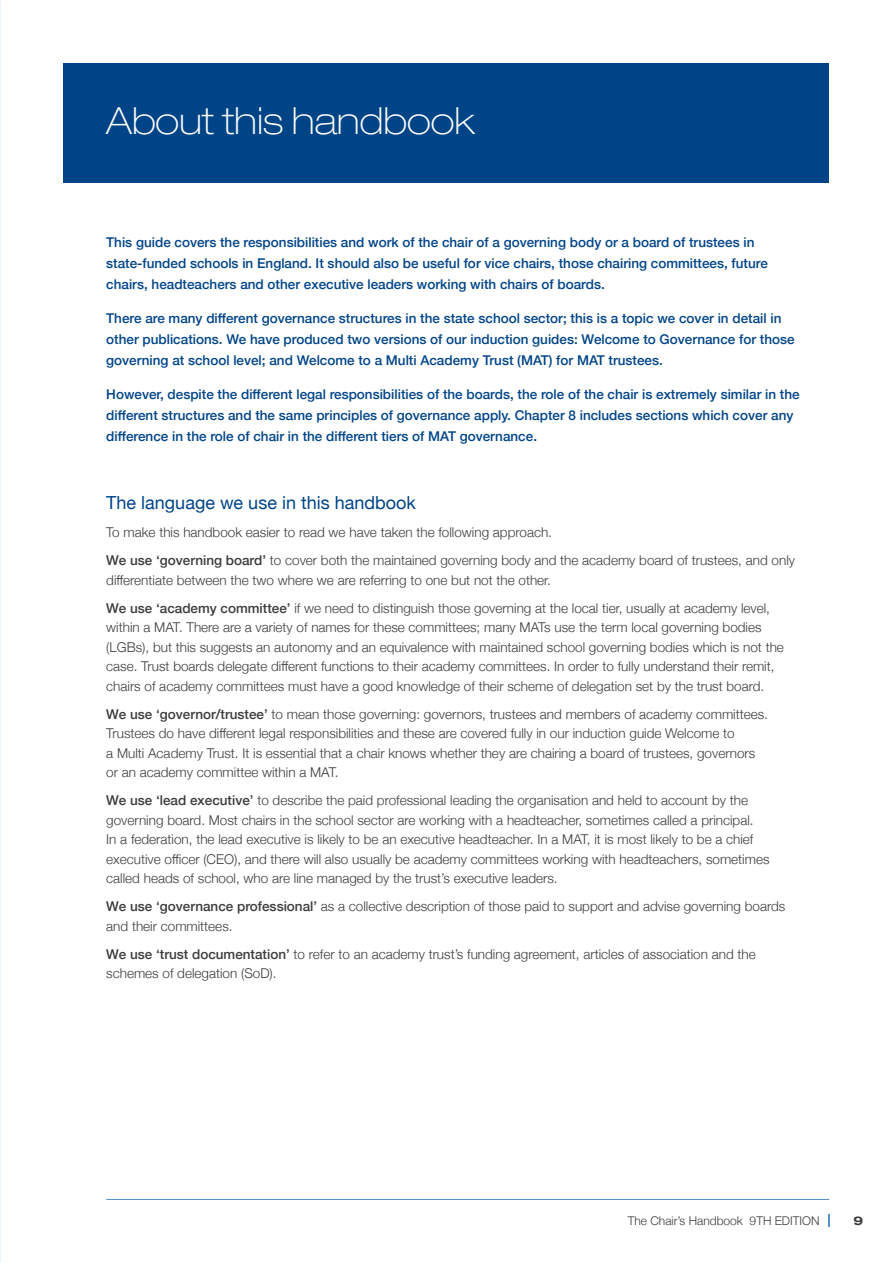
<style>
.page{position:relative;width:893px;height:1263px;background:#fff}
.page>*{position:absolute;margin:0;border:0;box-sizing:border-box;transform-origin:0 0}
._1__Large_Page_Heade{font:100 expanded 37.5px "Helvetica Neue";color:#fff}
.t1{font:18px "Helvetica Neue";color:#048}
.t2{font:300 13.5px/19.5px "Helvetica Neue";color:#3c3c3b}
._2__Intro_Para_Mediu{font:500 13.5px/21px "Helvetica Neue";color:#048}
.t3{font:300 12px "Helvetica Neue";color:#3c3c3b}
.t4{font:700 expanded 12px "Helvetica Neue";color:#3c3c3b}
.s1{font-weight:500}
</style>
<div class="page">
<hr style="left:106px;top:1199px;width:723px;height:1px;background:#5692ce">
<svg style="left:828px;top:1214px;width:1px;height:13px"></svg>
<div style="left:64px;top:64px;width:765px;height:119px;background:#048"></div>
<svg style="left:0;top:1067px;width:1px;height:81px"></svg>
<svg style="left:0;top:850px;width:1px;height:81px"></svg>
<p class="_1__Large_Page_Heade" style="left:106px;top:99px;width:370px">About this handbook</p>
<p class="_2__Intro_Para_Mediu" style="left:106px;top:231px;width:663px">This guide covers the responsibilities and work of the chair of a governing body or a board of trustees in state-funded schools in England. It should also be useful for vice chairs, those chairing committees, future chairs, headteachers and other executive leaders working with chairs of boards.</p>
<p class="_2__Intro_Para_Mediu" style="left:106px;top:306px;width:690px">There are many different governance structures in the state school sector; this is a topic we cover in detail in other publications. We have produced two versions of our induction guides: Welcome to Governance for those governing at school level; and Welcome to a Multi Academy Trust (MAT) for MAT trustees.</p>
<p class="_2__Intro_Para_Mediu" style="left:106px;top:382px;width:695px">However, despite the different legal responsibilities of the boards, the role of the chair is extremely similar in the different structures and the same principles of governance apply. Chapter 8 includes sections which cover any difference in the role of chair in the different tiers of MAT governance.</p>
<p class="t1" style="left:106px;top:490px;width:311px">The language we use in this handbook</p>
<p class="t2" style="left:106px;top:522px;width:447px">To make this handbook easier to read we have taken the following approach.</p>
<p class="t2" style="left:106px;top:550px;width:690px"><span class="s1">We use ‘governing board’</span> to cover both the maintained governing body and the academy board of trustees, and only differentiate between the two where we are referring to one but not the other.</p>
<p class="t2" style="left:106px;top:597px;width:679px"><span class="s1">We use ‘academy committee’</span> if we need to distinguish those governing at the local tier, usually at academy level, within a MAT. There are a variety of names for these committees; many MATs use the term local governing bodies (LGBs), but this suggests an autonomy and an equivalence with maintained school governing bodies which is not the case. Trust boards delegate different functions to their academy committees. In order to fully understand their remit, chairs of academy committees must have a good knowledge of their scheme of delegation set by the trust board.</p>
<p class="t2" style="left:106px;top:703px;width:663px"><span class="s1">We use ‘governor/trustee’</span> to mean those governing: governors, trustees and members of academy committees.<br>Trustees do have different legal responsibilities and these are covered fully in our induction guide Welcome to<br>a Multi Academy Trust. It is essential that a chair knows whether they are chairing a board of trustees, governors or an academy committee within a MAT.</p>
<p class="t2" style="left:106px;top:790px;width:665px"><span class="s1">We use ‘lead executive’</span> to describe the paid professional leading the organisation and held to account by the governing board. Most chairs in the school sector are working with a headteacher, sometimes called a principal.<br>In a federation, the lead executive is likely to be an executive headteacher. In a MAT, it is most likely to be a chief executive officer (CEO), and there will also usually be academy committees working with headteachers, sometimes called heads of school, who are line managed by the trust’s executive leaders.</p>
<p class="t2" style="left:106px;top:896px;width:680px"><span class="s1">We use ‘governance professional’</span> as a collective description of those paid to support and advise governing boards and their committees.</p>
<p class="t2" style="left:106px;top:943px;width:651px"><span class="s1">We use ‘trust documentation’</span> to refer to an academy trust’s funding agreement, articles of association and the schemes of delegation (SoD).</p>
<p class="t3" style="left:628px;top:1211px;width:193px">The Chair’s Handbook 9TH EDITION</p>
<p class="t4" style="left:853px;top:1213px;width:11px">9</p>
</div>
